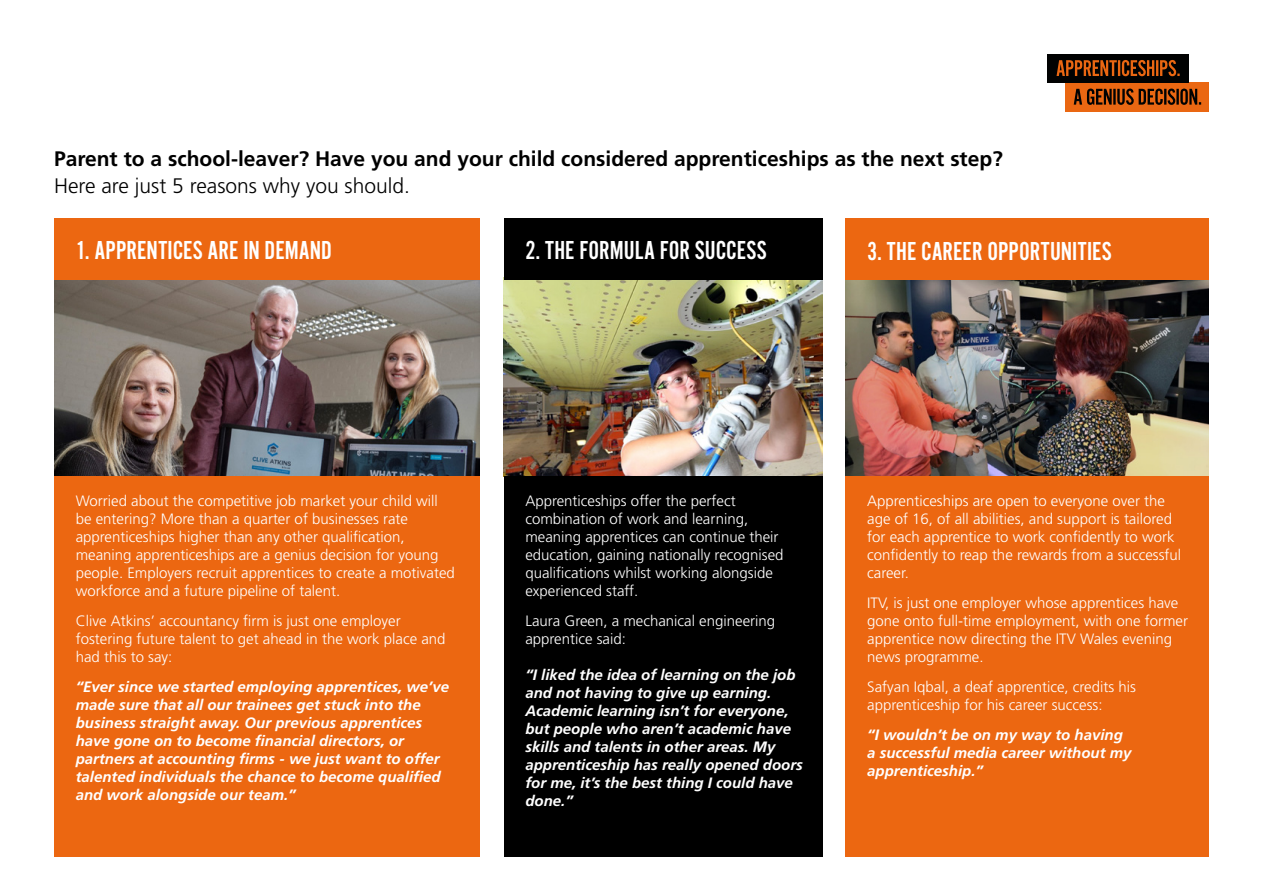
<style>
.page{position:relative;width:1263px;height:893px;background:#fff}
.page>*{position:absolute;margin:0;border:0;box-sizing:border-box;transform-origin:0 0}
.t1{font:27px "Alternate Got No 2 D";color:#fff}
.t2{font:700 21px "Frutiger LT Std";color:#000}
.t3{font:300 21px "Frutiger LT Std";color:#000}
.t4{font:300 15px/18px "Frutiger LT Std";color:#fff}
.t5{font:italic 700 15px/18px "Frutiger LT Std";color:#fff}
</style>
<div class="page">
<img style="left:1065px;top:83px;width:144px;height:28px">
<img style="left:1087px;top:89px;width:110px;height:16px">
<div style="left:1048px;top:54px;width:141px;height:29px;background:#010202"></div>
<img style="left:1056px;top:60px;width:124px;height:16px">
<img style="left:54px;top:280px;width:426px;height:196px">
<div style="left:54px;top:218px;width:426px;height:62px;background:#ec6711"></div>
<div style="left:54px;top:476px;width:426px;height:381px;background:#ec6711"></div>
<img style="left:504px;top:280px;width:319px;height:196px">
<div style="left:504px;top:218px;width:319px;height:62px;background:#000"></div>
<div style="left:504px;top:476px;width:319px;height:381px;background:#000"></div>
<img style="left:845px;top:280px;width:364px;height:196px">
<div style="left:845px;top:218px;width:364px;height:62px;background:#ec6711"></div>
<div style="left:845px;top:476px;width:364px;height:381px;background:#ec6711"></div>
<h2 class="t2" style="left:54px;top:146px;width:950px">Parent to a school-leaver? Have you and your child considered apprenticeships as the next step?</h2>
<h2 class="t3" style="left:54px;top:173px;width:357px">Here are just 5 reasons why you should.</h2>
<h1 class="t1" style="left:76px;top:236px;width:258px">1. APPRENTICES ARE IN DEMAND</h1>
<h1 class="t1" style="left:525px;top:236px;width:243px">2. THE FORMULA FOR SUCCESS</h1>
<h1 class="t1" style="left:867px;top:237px;width:246px">3. THE CAREER OPPORTUNITIES</h1>
<p class="t4" style="left:76px;top:492px;width:381px">Worried about the competitive job market your child will be entering? More than a quarter of businesses rate apprenticeships higher than any other qualification, meaning apprenticeships are a genius decision for young people. Employers recruit apprentices to create a motivated workforce and a future pipeline of talent.</p>
<p class="t4" style="left:76px;top:612px;width:371px">Clive Atkins’ accountancy firm is just one employer fostering future talent to get ahead in the work place and had this to say:</p>
<p class="t5" style="left:76px;top:677px;width:375px">“Ever since we started employing apprentices, we’ve made sure that all our trainees get stuck into the business straight away. Our previous apprentices have gone on to become financial directors, or partners at accounting firms - we just want to offer talented individuals the chance to become qualified and work alongside our team.”</p>
<p class="t4" style="left:525px;top:492px;width:260px">Apprenticeships offer the perfect combination of work and learning, meaning apprentices can continue their education, gaining nationally recognised qualifications whilst working alongside experienced staff.</p>
<p class="t4" style="left:525px;top:612px;width:251px">Laura Green, a mechanical engineering apprentice said:</p>
<p class="t5" style="left:525px;top:665px;width:279px">“I liked the idea of learning on the job and not having to give up earning.<br>Academic learning isn’t for everyone, but people who aren’t academic have skills and talents in other areas. My apprenticeship has really opened doors for me, it’s the best thing I could have done.”</p>
<p class="t4" style="left:867px;top:492px;width:315px">Apprenticeships are open to everyone over the age of 16, of all abilities, and support is tailored for each apprentice to work confidently to work confidently to reap the rewards from a successful career.</p>
<p class="t4" style="left:867px;top:594px;width:322px">ITV, is just one employer whose apprentices have gone onto full-time employment, with one former apprentice now directing the ITV Wales evening news programme.</p>
<p class="t4" style="left:867px;top:678px;width:270px">Safyan Iqbal, a deaf apprentice, credits his apprenticeship for his career success:</p>
<p class="t5" style="left:867px;top:725px;width:266px">“I wouldn’t be on my way to having a successful media career without my apprenticeship.”</p>
</div>
